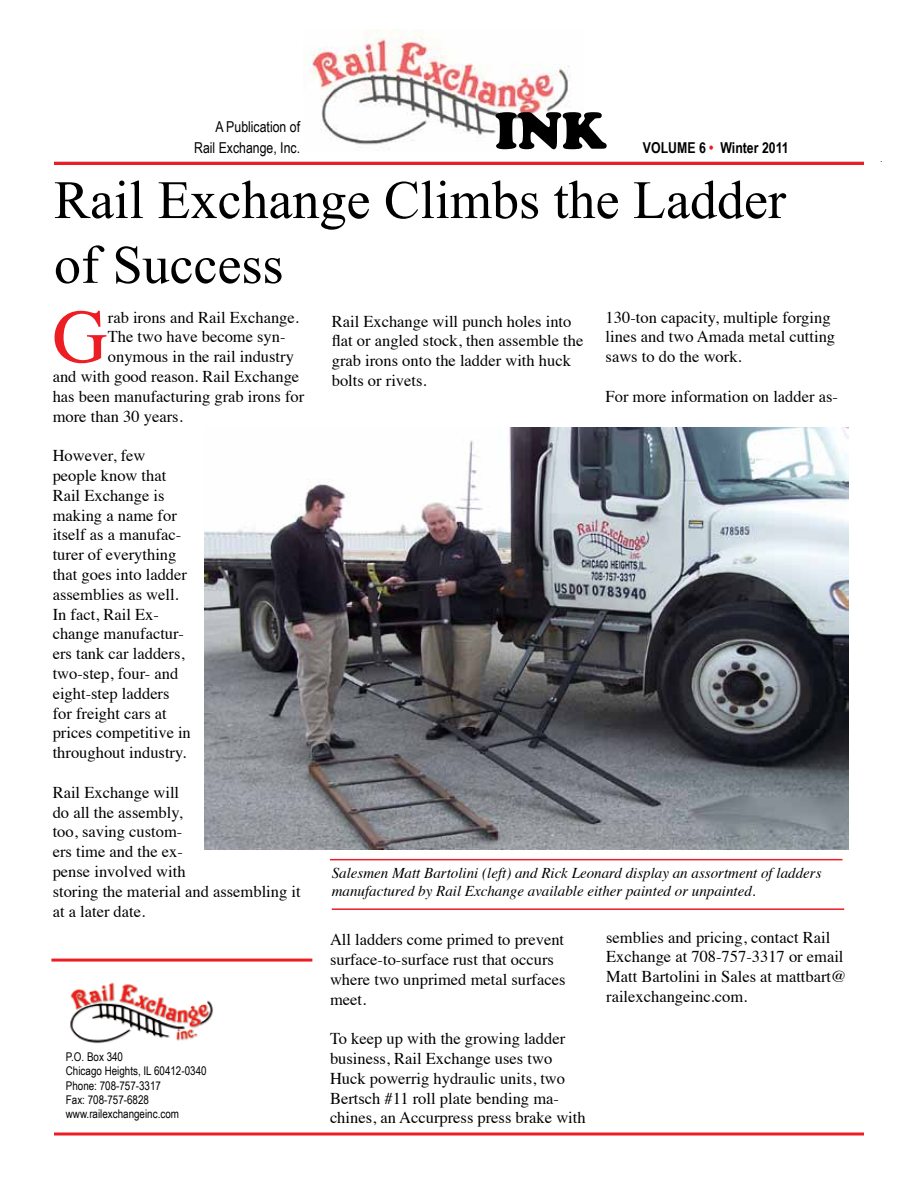
<style>
.page{position:relative;width:918px;height:1188px;background:#fff}
.page>*{position:absolute;margin:0;border:0;box-sizing:border-box;transform-origin:0 0}
.t1{font:76.35px "Times";color:#ed1d24}
.t2{font:54px/64.8px "Times New Roman";color:#000}
.t3{font:900 54px "Cooper";color:#000}
.t4{font:16.5px/19.8px "Times";color:#000}
.t5{font:italic 15px/18px "Times";color:#000}
.t6{font:15px/21.6px "Arial Narrow";color:#000;text-align:right}
.t7{font:700 15px "Arial Narrow";color:#000}
.t8{font:12px/14.4px "Arial Narrow";color:#000}
.s1{color:#ed1d24}
</style>
<div class="page">
<hr style="left:54px;top:162px;width:810px;height:3px;background:#ed1d24">
<svg style="left:54px;top:1132px;width:810px;height:4px;background:#f1555a"></svg>
<img style="left:303px;top:30px;width:268px;height:119px">
<hr style="left:51px;top:959px;width:261px;height:3px;background:#ed1d24">
<img style="left:204px;top:428px;width:645px;height:422px">
<hr style="left:332px;top:908px;width:512px;height:2px;background:#ed1c27">
<hr style="left:330px;top:859px;width:512px;height:1px;background:#ed1c27">
<img style="left:70px;top:982px;width:143px;height:62px">
<p class="t6" style="left:194px;top:115px;width:107px">A Publication of<br>Rail Exchange, Inc.</p>
<h2 class="t3" style="left:495px;top:99px;width:113px">INK</h2>
<p class="t7" style="left:643px;top:136px;width:147px">VOLUME 6 <span class="s1">•</span> Winter 2011</p>
<h2 class="t2" style="left:54px;top:167px;width:733px">Rail Exchange Climbs the Ladder of Success</h2>
<h1 class="t1" style="left:53px;top:265px;width:57px">G</h1>
<p class="t4" style="left:108px;top:306px;width:193px">rab irons and Rail Exchange.</p>
<p class="t4" style="left:108px;top:326px;width:179px">The two have become syn-</p>
<p class="t4" style="left:108px;top:345px;width:188px">onymous in the rail industry</p>
<p class="t4" style="left:53px;top:365px;width:248px">and with good reason. Rail Exchange</p>
<p class="t4" style="left:53px;top:385px;width:253px">has been manufacturing grab irons for</p>
<p class="t4" style="left:53px;top:405px;width:132px">more than 30 years.</p>
<p class="t4" style="left:53px;top:444px;width:140px">However, few people know that<br>Rail Exchange is making a name for itself as a manufac&shy;turer of everything that goes into ladder assemblies as well.<br>In fact, Rail Ex&shy;change manufactur&shy;ers tank car ladders, two-step, four- and eight-step ladders for freight cars at prices competitive in throughout industry.</p>
<p class="t4" style="left:53px;top:781px;width:249px">Rail Exchange will<br>do all the assembly,<br>too, saving custom-<br>ers time and the ex-<br>pense involved with<br>storing the material and assembling it at a later date.</p>
<p class="t8" style="left:66px;top:1049px;width:142px">P.O. Box 340<br>Chicago Heights, IL 60412-0340<br>Phone: 708-757-3317<br>Fax: 708-757-6828 www.railexchangeinc.com</p>
<p class="t4" style="left:332px;top:310px;width:253px">Rail Exchange will punch holes into flat or angled stock, then assemble the grab irons onto the ladder with huck bolts or rivets.</p>
<p class="t4" style="left:606px;top:306px;width:231px">130-ton capacity, multiple forging lines and two Amada metal cutting saws to do the work.</p>
<p class="t4" style="left:606px;top:385px;width:234px">For more information on ladder as-</p>
<p class="t5" style="left:332px;top:863px;width:491px">Salesmen Matt Bartolini (left) and Rick Leonard display an assortment of ladders manufactured by Rail Exchange available either painted or unpainted.</p>
<p class="t4" style="left:330px;top:928px;width:237px">All ladders come primed to prevent surface-to-surface rust that occurs where two unprimed metal surfaces meet.</p>
<p class="t4" style="left:330px;top:1027px;width:257px">To keep up with the growing ladder business, Rail Exchange uses two Huck powerrig hydraulic units, two Bertsch #11 roll plate bending ma&shy;chines, an Accurpress press brake with</p>
<p class="t4" style="left:606px;top:926px;width:242px">semblies and pricing, contact Rail<br>Exchange at 708-757-3317 or email<br>Matt Bartolini in Sales at mattbart@ railexchangeinc.com.</p>
</div>
